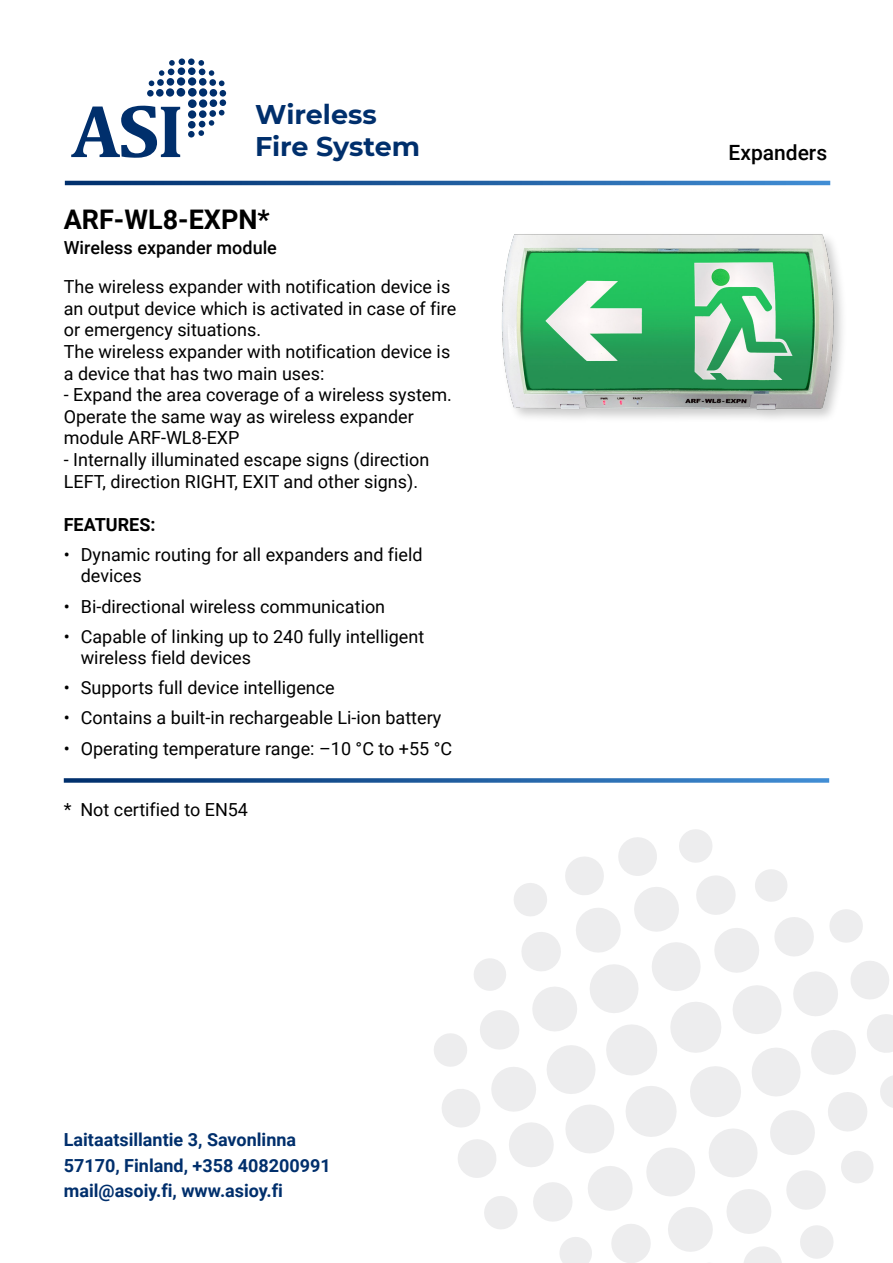
<style>
.page{position:relative;width:893px;height:1263px;background:#fff}
.page>*{position:absolute;margin:0;border:0;box-sizing:border-box;transform-origin:0 0}
.t1{font:700 27px/32.4px "Montserrat";color:#002f6c}
.t2{font:700 27px "Roboto";color:#000}
.t3{font:500 21px "Roboto";color:#000}
.t4{font:18px/21.6px "Roboto";color:#000}
.t5{font:700 18px/25.8px "Roboto";color:#002f6c}
.t6{font:500 18px "Roboto";color:#000}
.t7{font:700 18px "Roboto";color:#000}
</style>
<div class="page">
<svg style="left:71px;top:58px;width:155px;height:100px"></svg>
<svg style="left:65px;top:181px;width:765px;height:4px;background:#1f5c9e"></svg>
<svg style="left:434px;top:829px;width:459px;height:434px"></svg>
<svg style="left:64px;top:778px;width:765px;height:5px;background:#356ca8"></svg>
<img style="left:502px;top:234px;width:341px;height:185px">
<h1 class="t1" style="left:255px;top:97px;width:167px">Wireless<br>Fire System</h1>
<h1 class="t2" style="left:64px;top:200px;width:207px">ARF-WL8-EXPN*</h1>
<p class="t6" style="left:64px;top:235px;width:215px">Wireless expander module</p>
<p class="t4" style="left:64px;top:275px;width:394px">The wireless expander with notification device is an output device which is activated in case of fire or emergency situations.<br>The wireless expander with notification device is a device that has two main uses:</p>
<p class="t4" style="left:64px;top:383px;width:390px">- Expand the area coverage of a wireless system.<br>Operate the same way as wireless expander module ARF-WL8-EXP</p>
<p class="t4" style="left:64px;top:448px;width:367px">- Internally illuminated escape signs (direction<br>LEFT, direction RIGHT, EXIT and other signs).</p>
<p class="t7" style="left:64px;top:512px;width:93px">FEATURES:</p>
<p class="t4" style="left:81px;top:543px;width:343px;text-indent:-17px">• Dynamic routing for all expanders and field devices</p>
<p class="t4" style="left:64px;top:595px;width:323px">• Bi-directional wireless communication</p>
<p class="t4" style="left:81px;top:625px;width:345px;text-indent:-17px">• Capable of linking up to 240 fully intelligent wireless field devices</p>
<p class="t4" style="left:64px;top:676px;width:273px">• Supports full device intelligence</p>
<p class="t4" style="left:64px;top:706px;width:379px">• Contains a built-in rechargeable Li-ion battery</p>
<p class="t4" style="left:64px;top:737px;width:390px">• Operating temperature range: –10 °C to +55 °C</p>
<p class="t4" style="left:64px;top:798px;width:186px">* Not certified to EN54</p>
<p class="t5" style="left:64px;top:1126px;width:269px">Laitaatsillantie 3, Savonlinna<br>57170, Finland, +358 408200991 mail@asoiy.fi, www.asioy.fi</p>
<p class="t3" style="left:729px;top:138px;width:100px">Expanders</p>
</div>
